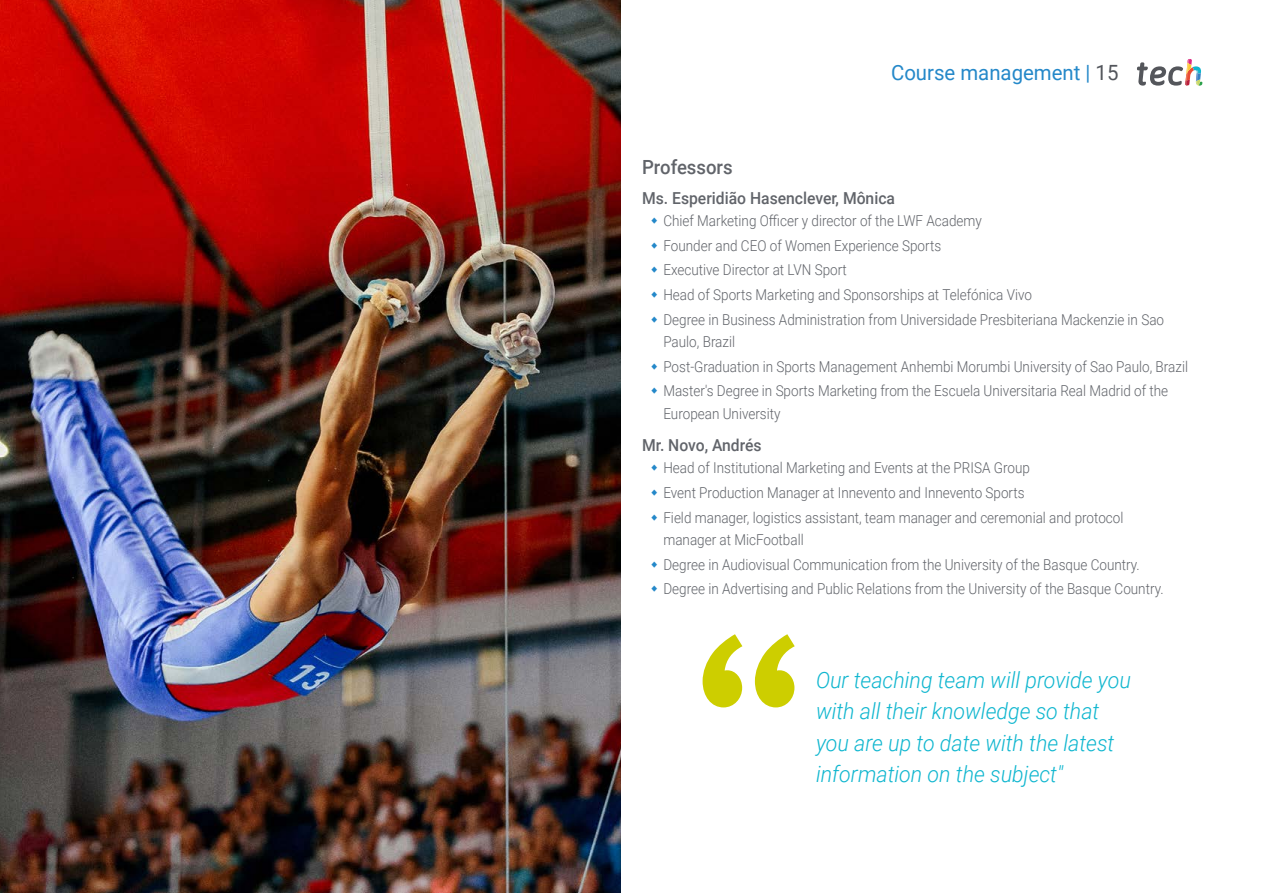
<style>
.page{position:relative;width:1263px;height:893px;background:#fff}
.page>*{position:absolute;margin:0;border:0;box-sizing:border-box;transform-origin:0 0}
.t1{font:italic 300 22.5px/31.5px "Roboto";color:#0fb6cf;scale:.95 1}
.t2{font:21px "Roboto";color:#2488c9}
.t3{font:500 19.5px "Roboto";color:#61646a;scale:.95 1}
.t4{font:500 16.5px "Roboto";color:#61646a;scale:.95 1}
.t5{font:300 15px/24.6px "Roboto";color:#61646a;scale:.9 1}
.s1{color:#52555b}
</style>
<div class="page">
<img style="left:0;top:0;width:621px;height:893px">
<svg style="left:1137px;top:59px;width:65px;height:27px"></svg>
<svg style="left:703px;top:634px;width:92px;height:73px"></svg>
<h2 class="t2" style="left:891px;top:57px;width:229px">Course management | <span class="s1">15</span></h2>
<h3 class="t3" style="left:642px;top:154px;width:97px">Professors</h3>
<p class="t4" style="left:642px;top:186px;width:268px">Ms. Esperidião Hasenclever, Mônica</p>
<p class="t5" style="left:663px;top:208px;width:558px">Chief Marketing Officer y director of the LWF Academy<br>Founder and CEO of Women Experience Sports<br>Executive Director at LVN Sport<br>Head of Sports Marketing and Sponsorships at Telefónica Vivo<br>Degree in Business Administration from Universidade Presbiteriana Mackenzie in Sao</p>
<p class="t5" style="left:663px;top:329px;width:584px">Paulo, Brazil<br>Post-Graduation in Sports Management Anhembi Morumbi University of Sao Paulo, Brazil<br>Master's Degree in Sports Marketing from the Escuela Universitaria Real Madrid of the</p>
<p class="t5" style="left:663px;top:401px;width:132px">European University</p>
<p class="t4" style="left:642px;top:434px;width:127px">Mr. Novo, Andrés</p>
<p class="t5" style="left:663px;top:455px;width:513px">Head of Institutional Marketing and Events at the PRISA Group<br>Event Production Manager at Innevento and Innevento Sports<br>Field manager, logistics assistant, team manager and ceremonial and protocol</p>
<p class="t5" style="left:663px;top:527px;width:557px">manager at MicFootball<br>Degree in Audiovisual Communication from the University of the Basque Country.<br>Degree in Advertising and Public Relations from the University of the Basque Country.</p>
<h1 class="t1" style="left:816px;top:663px;width:333px">Our teaching team will provide you with all their knowledge so that you are up to date with the latest information on the subject"</h1>
</div>
